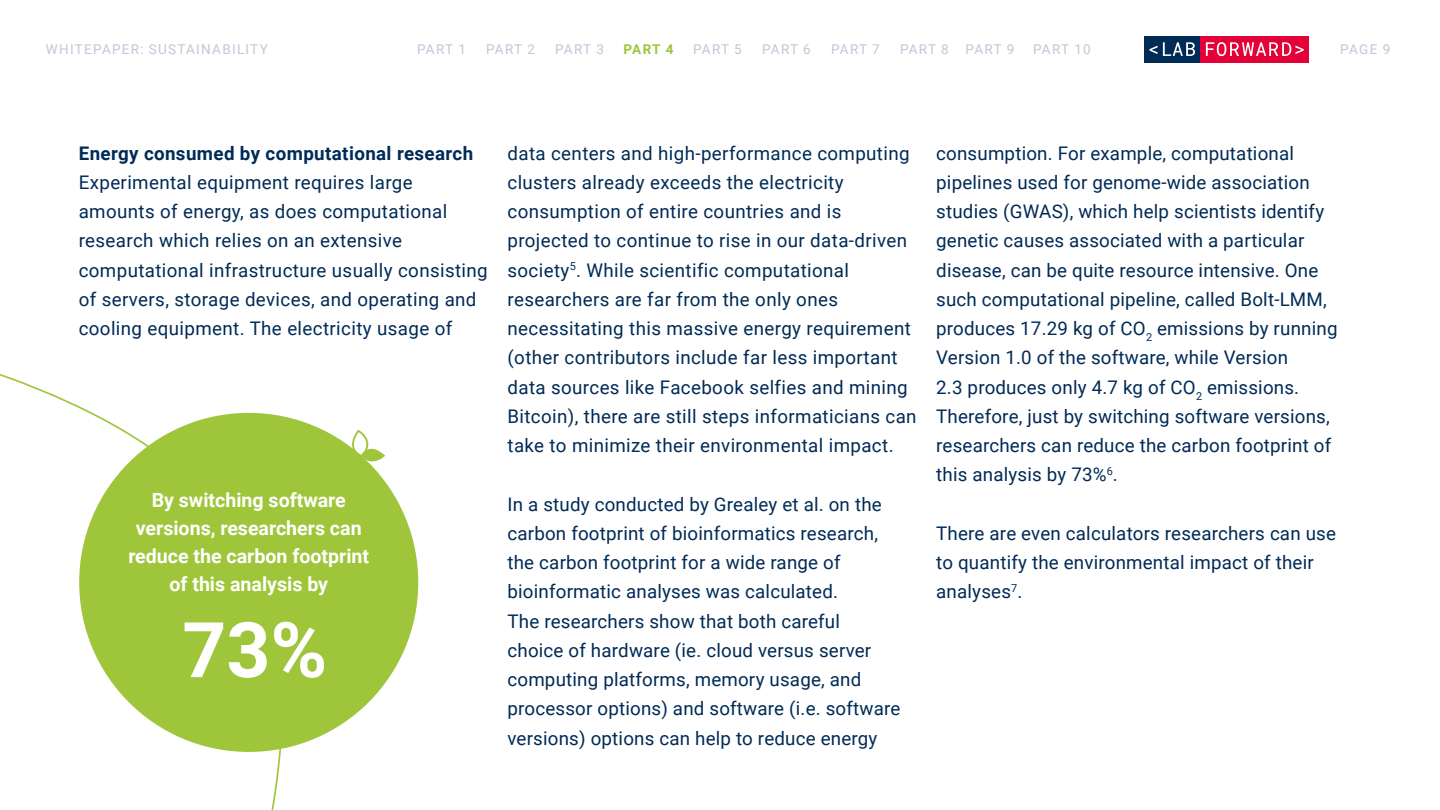
<style>
.page{position:relative;width:1440px;height:810px;background:#fff}
.page>*{position:absolute;margin:0;border:0;box-sizing:border-box;transform-origin:0 0}
.t1{font:700 76.88px "Roboto";color:#fff}
.t2{font:700 19.58px/28px "Roboto";color:#fff;text-align:center}
.t3{font:18.75px/29.2px "Roboto";letter-spacing:.01em;color:#002b56}
.t4{font:700 18.75px "Roboto";letter-spacing:.02em;color:#002b56}
.t5{font:13.5px "Roboto";letter-spacing:.095em;color:#c2c6d8}
.t6{font:13.5px "Roboto";letter-spacing:.055em;color:#c2c6d8}
.t7{font:700 13.5px "Roboto";color:#9fc63b}
</style>
<div class="page">
<div style="left:1200px;top:36px;width:109px;height:26px;background:#e40138"></div>
<div style="left:1144px;top:36px;width:56px;height:26px;background:#002b56"></div>
<svg style="left:1150px;top:42px;width:45px;height:14px"></svg>
<svg style="left:1206px;top:42px;width:98px;height:14px"></svg>
<svg style="left:0;top:373px;width:323px;height:437px"></svg>
<div style="left:79px;top:413px;width:339px;height:339px;background:#9fc63b;border-radius:50%"></div>
<svg style="left:345px;top:430px;width:40px;height:39px"></svg>
<p class="t5" style="left:46px;top:39px;width:223px">WHITEPAPER: SUSTAINABILITY</p>
<p class="t5" style="left:417px;top:39px;width:50px">PART 1</p>
<p class="t5" style="left:486px;top:39px;width:50px">PART 2</p>
<p class="t5" style="left:555px;top:39px;width:50px">PART 3</p>
<p class="t7" style="left:624px;top:39px;width:51px">PART 4</p>
<p class="t5" style="left:693px;top:39px;width:50px">PART 5</p>
<p class="t5" style="left:762px;top:39px;width:50px">PART 6</p>
<p class="t5" style="left:831px;top:39px;width:50px">PART 7</p>
<p class="t6" style="left:900px;top:39px;width:116px">PART 8 PART 9</p>
<p class="t5" style="left:1033px;top:39px;width:59px">PART 10</p>
<p class="t5" style="left:1340px;top:39px;width:52px">PAGE 9</p>
<p class="t4" style="left:79px;top:140px;width:396px">Energy consumed by computational research</p>
<p class="t3" style="left:79px;top:167px;width:411px">Experimental equipment requires large amounts of energy, as does computational research which relies on an extensive computational infrastructure usually consisting of servers, storage devices, and operating and cooling equipment. The electricity usage of</p>
<p class="t2" style="left:128px;top:485px;width:242px">By switching software versions, researchers can reduce the carbon footprint of this analysis by</p>
<h1 class="t1" style="left:182px;top:596px;width:146px">73%</h1>
<p class="t3" style="left:507px;top:138px;width:411px">data centers and high-performance computing clusters already exceeds the electricity consumption of entire countries and is projected to continue to rise in our data-driven society<sup>5</sup>. While scientific computational researchers are far from the only ones necessitating this massive energy requirement (other contributors include far less important data sources like Facebook selfies and mining Bitcoin), there are still steps informaticians can take to minimize their environmental impact.</p>
<p class="t3" style="left:507px;top:489px;width:394px">In a study conducted by Grealey et al. on the carbon footprint of bioinformatics research, the carbon footprint for a wide range of bioinformatic analyses was calculated.<br>The researchers show that both careful choice of hardware (ie. cloud versus server computing platforms, memory usage, and processor options) and software (i.e. software versions) options can help to reduce energy</p>
<p class="t3" style="left:936px;top:138px;width:403px">consumption. For example, computational pipelines used for genome-wide association studies (GWAS), which help scientists identify genetic causes associated with a particular disease, can be quite resource intensive. One such computational pipeline, called Bolt-LMM, produces 17.29 kg of CO<sub>2</sub> emissions by running Version 1.0 of the software, while Version<br>2.3 produces only 4.7 kg of CO<sub>2</sub> emissions.<br>Therefore, just by switching software versions, researchers can reduce the carbon footprint of this analysis by 73%<sup>6</sup>.</p>
<p class="t3" style="left:936px;top:518px;width:401px">There are even calculators researchers can use to quantify the environmental impact of their analyses<sup>7</sup>.</p>
</div>
